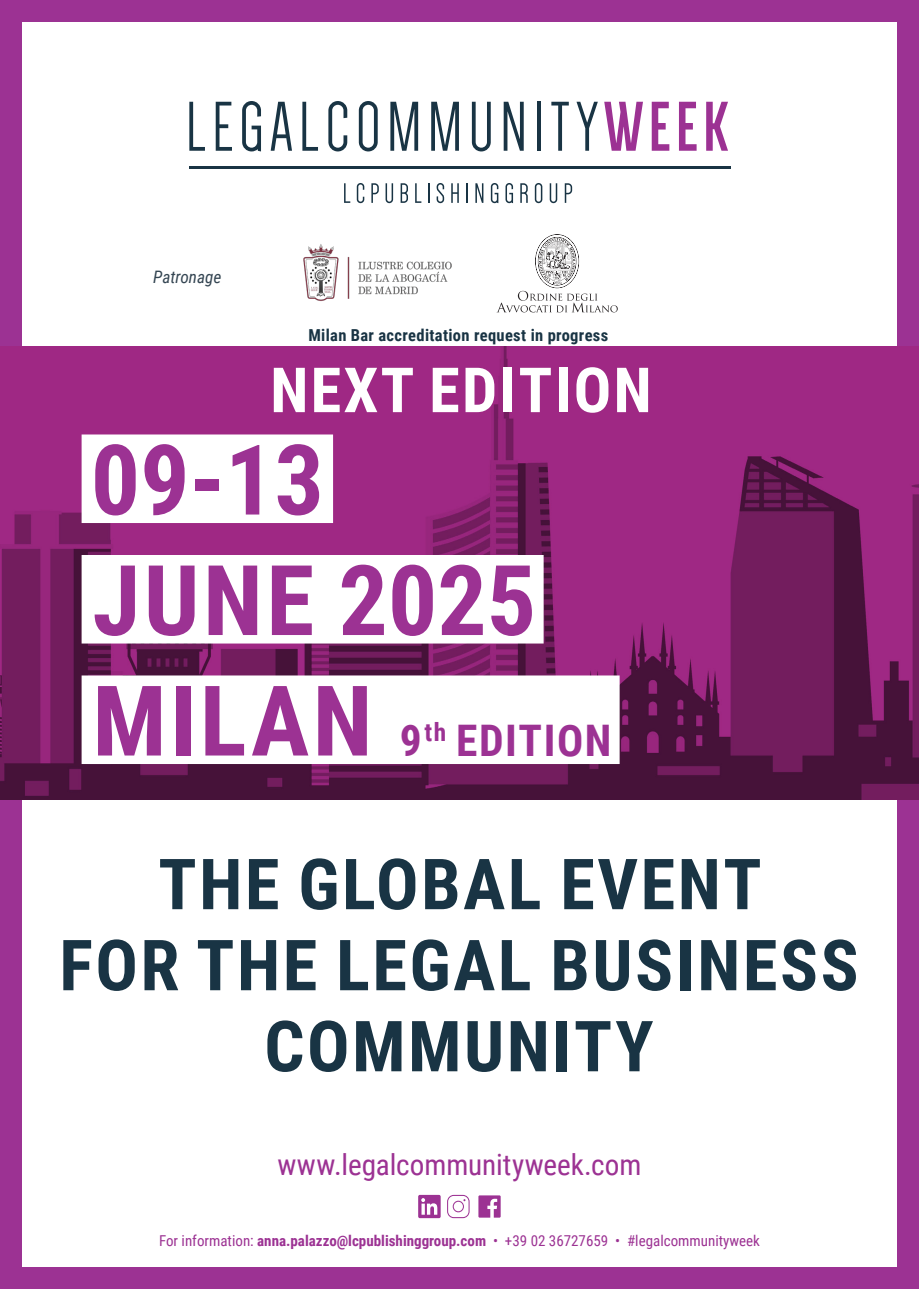
<style>
.page{position:relative;width:919px;height:1289px;background:#fff}
.page>*{position:absolute;margin:0;border:0;box-sizing:border-box;transform-origin:0 0}
.t1{font:700 97.65px "Roboto Condensed";letter-spacing:.035em;color:#9c3293}
.Sezione_1{font:700 70.5px "Roboto Condensed";letter-spacing:.035em;color:#193444}
.Sezione_1-2{font:700 62.4px "Roboto Condensed";letter-spacing:.035em;color:#fff}
.t2{font:700 43.5px "Roboto Condensed";letter-spacing:.035em;color:#9c3293}
.t3{font:29.25px "Roboto Condensed";color:#9c3293}
.Titoletto_2{font:italic 17.1px "Roboto Condensed";color:#344552}
.Sezione_1-3{font:700 16.5px "Roboto Condensed";letter-spacing:.02em;color:#193444}
.Num_pagina{font:15px "Roboto Condensed";color:#9c3293}
.s1{font-weight:700}
</style>
<div class="page">
<div style="left:0;top:0;width:21px;height:1288px;background:#9c3293"></div>
<div style="left:897px;top:0;width:21px;height:1288px;background:#9c3293"></div>
<img style="left:0;top:347px;width:918px;height:452px">
<div style="left:82px;top:434px;width:251px;height:89px;background:#fff"></div>
<div style="left:82px;top:555px;width:461px;height:88px;background:#fff"></div>
<div style="left:82px;top:675px;width:537px;height:89px;background:#fff"></div>
<svg style="left:478px;top:1195px;width:22px;height:22px"></svg>
<svg style="left:418px;top:1194px;width:22px;height:24px"></svg>
<svg style="left:447px;top:1194px;width:22px;height:24px"></svg>
<svg style="left:189px;top:102px;width:16px;height:49px"></svg>
<svg style="left:216px;top:102px;width:16px;height:49px"></svg>
<svg style="left:242px;top:101px;width:19px;height:50px"></svg>
<svg style="left:271px;top:102px;width:21px;height:49px"></svg>
<svg style="left:302px;top:102px;width:16px;height:49px"></svg>
<svg style="left:328px;top:101px;width:19px;height:50px"></svg>
<svg style="left:359px;top:101px;width:18px;height:50px"></svg>
<svg style="left:390px;top:102px;width:28px;height:49px"></svg>
<svg style="left:431px;top:102px;width:28px;height:49px"></svg>
<svg style="left:472px;top:102px;width:18px;height:49px"></svg>
<svg style="left:503px;top:102px;width:20px;height:49px"></svg>
<svg style="left:537px;top:102px;width:3px;height:49px"></svg>
<svg style="left:551px;top:102px;width:17px;height:49px"></svg>
<svg style="left:576px;top:102px;width:21px;height:49px"></svg>
<svg style="left:604px;top:102px;width:39px;height:49px"></svg>
<svg style="left:651px;top:102px;width:18px;height:49px"></svg>
<svg style="left:679px;top:102px;width:17px;height:49px"></svg>
<svg style="left:706px;top:102px;width:22px;height:49px"></svg>
<svg style="left:344px;top:183px;width:6px;height:20px"></svg>
<svg style="left:357px;top:183px;width:7px;height:20px"></svg>
<svg style="left:371px;top:183px;width:8px;height:20px"></svg>
<svg style="left:385px;top:183px;width:8px;height:20px"></svg>
<svg style="left:400px;top:183px;width:8px;height:20px"></svg>
<svg style="left:415px;top:183px;width:6px;height:20px"></svg>
<svg style="left:428px;top:183px;width:1px;height:20px"></svg>
<svg style="left:436px;top:183px;width:8px;height:20px"></svg>
<svg style="left:451px;top:183px;width:8px;height:20px"></svg>
<hr style="left:466px;top:183px;width:2px;height:20px;background:#193444">
<svg style="left:475px;top:183px;width:8px;height:20px"></svg>
<svg style="left:491px;top:183px;width:7px;height:20px"></svg>
<svg style="left:505px;top:183px;width:8px;height:20px"></svg>
<svg style="left:520px;top:183px;width:7px;height:20px"></svg>
<svg style="left:534px;top:183px;width:8px;height:20px"></svg>
<svg style="left:549px;top:183px;width:8px;height:20px"></svg>
<svg style="left:564px;top:183px;width:8px;height:20px"></svg>
<hr style="left:189px;top:166px;width:541px;height:2px;background:#193444">
<div style="left:0;top:0;width:918px;height:21px;background:#9c3293"></div>
<div style="left:0;top:1267px;width:918px;height:21px;background:#9c3293"></div>
<svg style="left:497px;top:234px;width:120px;height:78px"></svg>
<img style="left:303px;top:244px;width:149px;height:57px">
<p class="Titoletto_2" style="left:153px;top:265px;width:70px">Patronage</p>
<p class="Sezione_1-3" style="left:308px;top:323px;width:301px">Milan Bar accreditation request in progress</p>
<p class="Sezione_1-2" style="left:270px;top:346px;width:383px">NEXT EDITION</p>
<p class="t1" style="left:91px;top:411px;width:235px">09-13</p>
<p class="t1" style="left:92px;top:532px;width:445px">JUNE 2025</p>
<p class="t1" style="left:92px;top:652px;width:281px">MILAN</p>
<p class="t2" style="left:400px;top:709px;width:213px">9<sup>th</sup> EDITION</p>
<p class="Sezione_1" style="left:158px;top:834px;width:604px">THE GLOBAL EVENT</p>
<p class="Sezione_1" style="left:59px;top:915px;width:800px">FOR THE LEGAL BUSINESS</p>
<p class="Sezione_1" style="left:264px;top:996px;width:390px">COMMUNITY</p>
<p class="t3" style="left:277px;top:1143px;width:365px">www.legalcommunityweek.com</p>
<p class="Num_pagina" style="left:159px;top:1230px;width:602px">For information: <span class="s1">anna.palazzo@lcpublishinggroup.com</span> • +39 02 36727659 • #legalcommunityweek</p>
</div>
